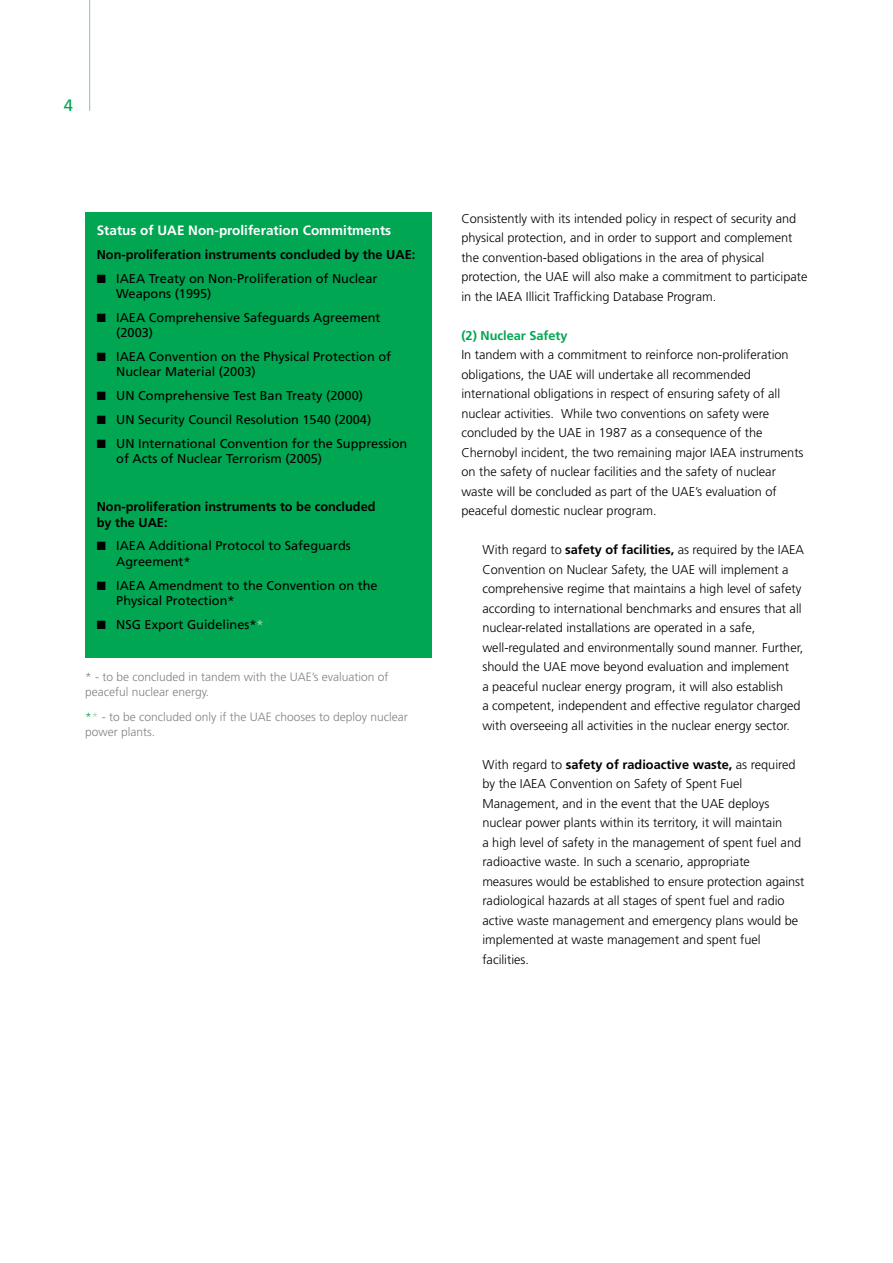
<style>
.page{position:relative;width:893px;height:1263px;background:#fff}
.page>*{position:absolute;margin:0;border:0;box-sizing:border-box;transform-origin:0 0}
.t1{font:16.5px "Frutiger";color:#00a651}
.t2{font:700 13.5px "Frutiger";color:#fff}
.t3{font:300 12.75px/19.5px "Frutiger";color:#000}
.t4{font:12.75px/15.3px "Frutiger";color:#000}
.t5{font:700 12.75px/15.3px "Frutiger";color:#000}
.t6{font:700 12.75px "Frutiger";color:#00a651}
.t7{font:300 12px/15px "Frutiger";color:#808285}
.s1{color:#9bd3ae}
.s2{color:#00a651}
.s3{font-weight:700}
</style>
<div class="page">
<hr style="left:89px;top:0;width:1px;height:111px;background:#81ca9c">
<div style="left:85px;top:213px;width:347px;height:445px;background:#00a651"></div>
<p class="t1" style="left:64px;top:96px;width:11px">4</p>
<p class="t2" style="left:97px;top:222px;width:296px">Status of UAE Non-proliferation Commitments</p>
<p class="t5" style="left:97px;top:247px;width:320px">Non-proliferation instruments concluded by the UAE:</p>
<p class="t4" style="left:116px;top:270px;width:263px;text-indent:-20px">■ IAEA Treaty on Non-Proliferation of Nuclear<br>Weapons (1995)</p>
<p class="t4" style="left:116px;top:309px;width:266px;text-indent:-20px">■ IAEA Comprehensive Safeguards Agreement (2003)</p>
<p class="t4" style="left:116px;top:349px;width:276px;text-indent:-20px">■ IAEA Convention on the Physical Protection of<br>Nuclear Material (2003)</p>
<p class="t4" style="left:97px;top:388px;width:268px">■ UN Comprehensive Test Ban Treaty (2000)</p>
<p class="t4" style="left:97px;top:411px;width:276px">■ UN Security Council Resolution 1540 (2004)</p>
<p class="t4" style="left:116px;top:435px;width:293px;text-indent:-20px">■ UN International Convention for the Suppression of Acts of Nuclear Terrorism (2005)</p>
<p class="t5" style="left:97px;top:499px;width:280px">Non-proliferation instruments to be concluded by the UAE:</p>
<p class="t4" style="left:116px;top:538px;width:236px;text-indent:-20px">■ IAEA Additional Protocol to Safeguards<br>Agreement*</p>
<p class="t4" style="left:116px;top:577px;width:263px;text-indent:-20px">■ IAEA Amendment to the Convention on the<br>Physical Protection*</p>
<p class="t4" style="left:97px;top:616px;width:168px">■ NSG Export Guidelines*<span class="s1">*</span></p>
<p class="t7" style="left:85px;top:669px;width:305px">* - to be concluded in tandem with the UAE’s evaluation of peaceful nuclear energy.</p>
<p class="t7" style="left:85px;top:709px;width:324px"><span class="s2">*</span><span class="s1">*</span> - to be concluded only if the UAE chooses to deploy nuclear power plants.</p>
<p class="t3" style="left:461px;top:208px;width:348px">Consistently with its intended policy in respect of security and physical protection, and in order to support and complement the convention-based obligations in the area of physical protection, the UAE will also make a commitment to participate in the IAEA Illicit Trafficking Database Program.</p>
<p class="t6" style="left:461px;top:328px;width:108px">(2) Nuclear Safety</p>
<p class="t3" style="left:461px;top:345px;width:344px">In tandem with a commitment to reinforce non-proliferation obligations, the UAE will undertake all recommended international obligations in respect of ensuring safety of all nuclear activities. While two conventions on safety were concluded by the UAE in 1987 as a consequence of the Chernobyl incident, the two remaining major IAEA instruments on the safety of nuclear facilities and the safety of nuclear waste will be concluded as part of the UAE’s evaluation of peaceful domestic nuclear program.</p>
<p class="t3" style="left:482px;top:540px;width:323px">With regard to <span class="s3">safety of facilities,</span> as required by the IAEA Convention on Nuclear Safety, the UAE will implement a comprehensive regime that maintains a high level of safety according to international benchmarks and ensures that all nuclear-related installations are operated in a safe, well-regulated and environmentally sound manner. Further, should the UAE move beyond evaluation and implement<br>a peaceful nuclear energy program, it will also establish<br>a competent, independent and effective regulator charged with overseeing all activities in the nuclear energy sector.</p>
<p class="t3" style="left:482px;top:754px;width:324px">With regard to <span class="s3">safety of radioactive waste,</span> as required by the IAEA Convention on Safety of Spent Fuel Management, and in the event that the UAE deploys nuclear power plants within its territory, it will maintain<br>a high level of safety in the management of spent fuel and radioactive waste. In such a scenario, appropriate<br>measures would be established to ensure protection against radiological hazards at all stages of spent fuel and radio active waste management and emergency plans would be implemented at waste management and spent fuel facilities.</p>
</div>
